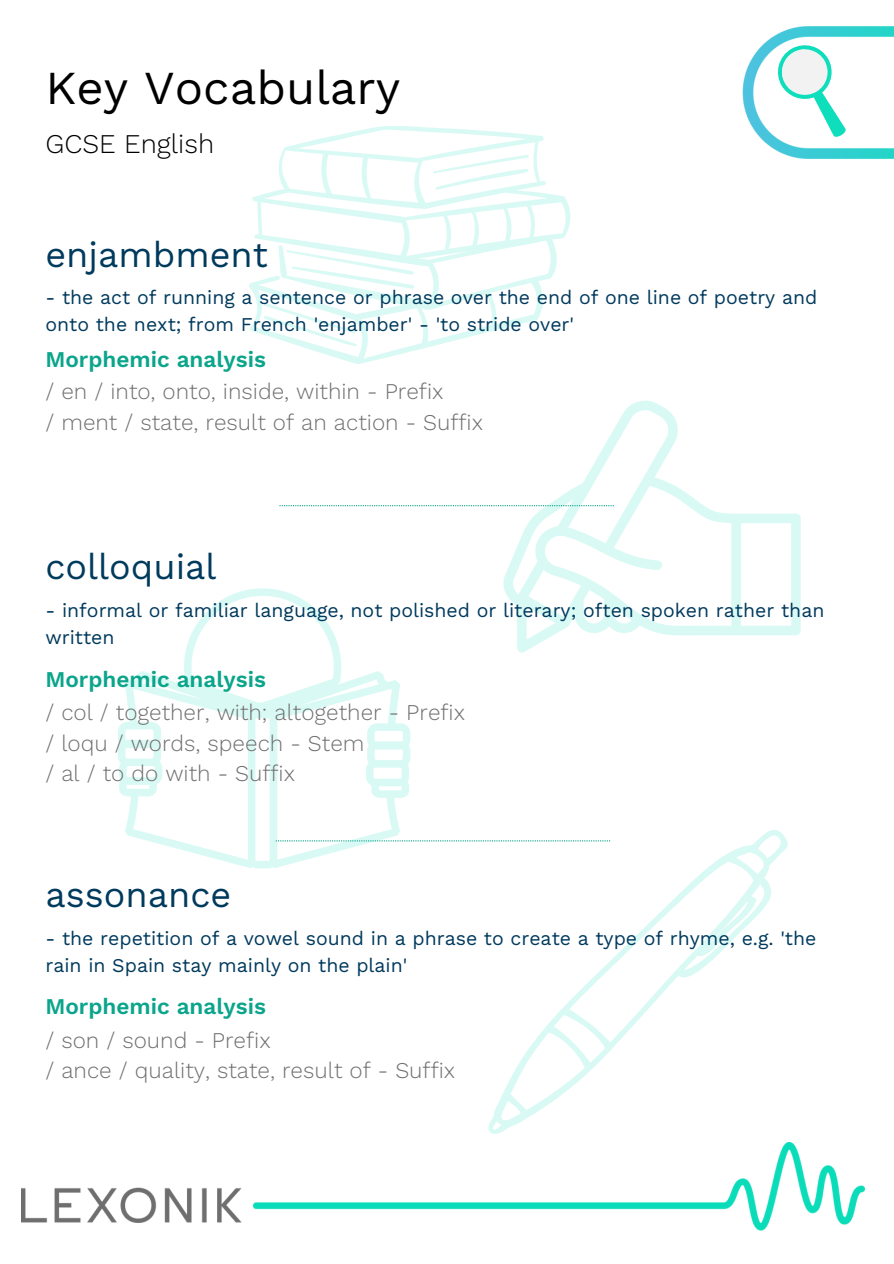
<style>
.page{position:relative;width:894px;height:1264px;background:#fff}
.page>*{position:absolute;margin:0;border:0;box-sizing:border-box;transform-origin:0 0}
.t1{font:47.25px "Work Sans";color:#000}
.t2{font:36px "Work Sans";color:#003a5d}
.t3{font:300 27px "Work Sans";color:#000}
.t4{font:300 22.5px/30.3px "Work Sans";color:#707070}
.t5{font:600 22.5px "Work Sans";color:#0ba58b}
.t6{font:19.5px/27px "Work Sans";color:#003a5d}
</style>
<div class="page">
<img style="left:21px;top:1142px;width:843px;height:89px">
<svg style="left:249px;top:126px;width:321px;height:238px"></svg>
<svg style="left:503px;top:400px;width:297px;height:252px"></svg>
<svg style="left:279px;top:505px;width:334px;height:1px"></svg>
<svg style="left:118px;top:588px;width:292px;height:280px"></svg>
<svg style="left:488px;top:830px;width:299px;height:304px"></svg>
<svg style="left:276px;top:840px;width:334px;height:1px"></svg>
<img style="left:742px;top:26px;width:151px;height:133px">
<svg style="left:768px;top:35px;width:96px;height:114px"></svg>
<p class="t1" style="left:45px;top:60px;width:356px">Key Vocabulary</p>
<h3 class="t3" style="left:45px;top:128px;width:170px">GCSE English</h3>
<h2 class="t2" style="left:45px;top:234px;width:224px">enjambment</h2>
<h5 class="t6" style="left:45px;top:284px;width:773px">- the act of running a sentence or phrase over the end of one line of poetry and onto the next; from French 'enjamber' - 'to stride over'</h5>
<h4 class="t5" style="left:45px;top:346px;width:222px">Morphemic analysis</h4>
<p class="t4" style="left:45px;top:376px;width:439px">/ en / into, onto, inside, within - Prefix<br>/ ment / state, result of an action - Suffix</p>
<h4 class="t2" style="left:45px;top:545px;width:173px">colloquial</h4>
<h1 class="t6" style="left:45px;top:597px;width:780px">- informal or familiar language, not polished or literary; often spoken rather than written</h1>
<h5 class="t5" style="left:45px;top:665px;width:222px">Morphemic analysis</h5>
<p class="t4" style="left:45px;top:697px;width:421px">/ col / together, with; altogether - Prefix / loqu / words, speech - Stem<br>/ al / to do with - Suffix</p>
<p class="t2" style="left:45px;top:873px;width:187px">assonance</p>
<p class="t6" style="left:45px;top:924px;width:772px">- the repetition of a vowel sound in a phrase to create a type of rhyme, e.g. 'the rain in Spain stay mainly on the plain'</p>
<p class="t5" style="left:45px;top:993px;width:222px">Morphemic analysis</p>
<h2 class="t4" style="left:45px;top:1024px;width:411px">/ son / sound - Prefix<br>/ ance / quality, state, result of - Suffix</h2>
</div>
